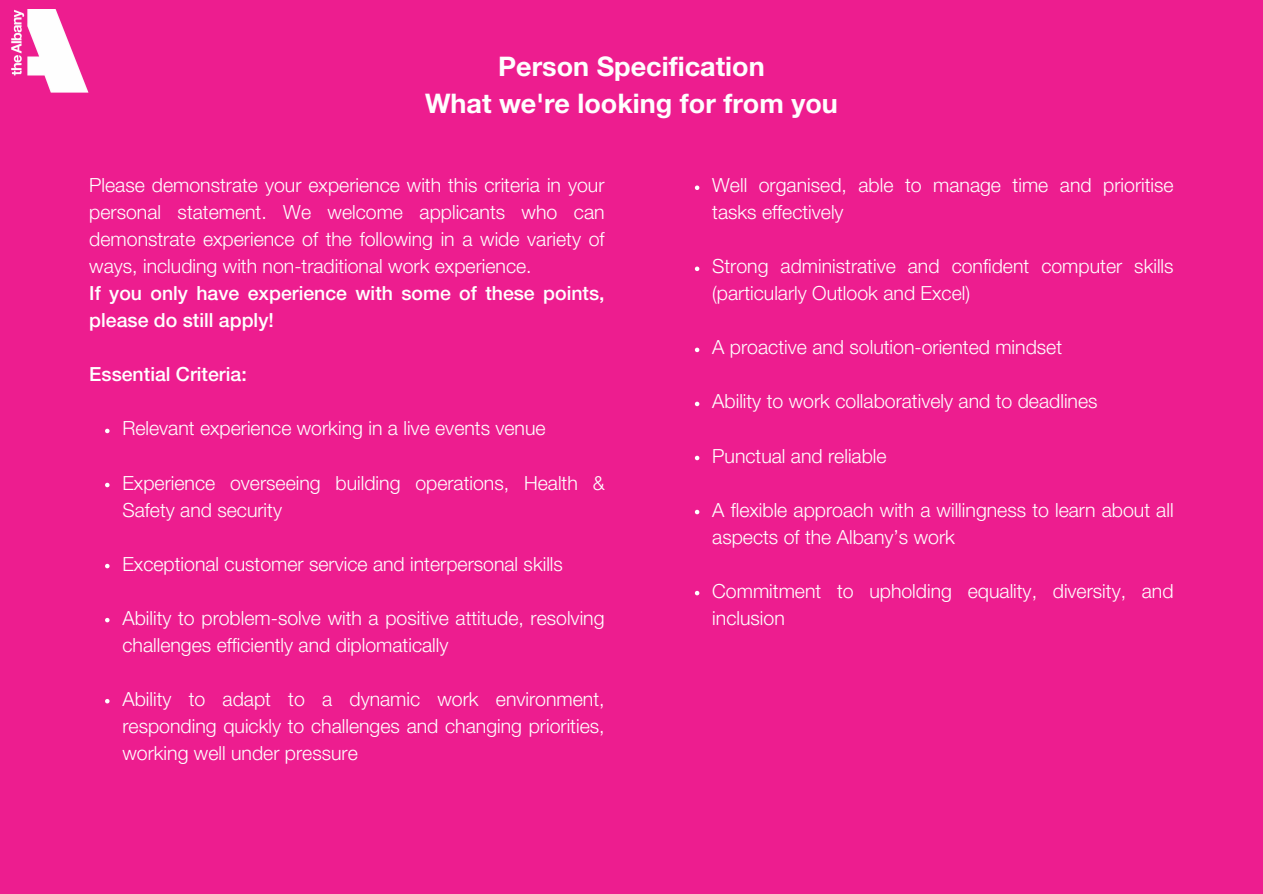
<style>
.page{position:relative;width:1263px;height:894px;background:#fff}
.page>*{position:absolute;margin:0;border:0;box-sizing:border-box;transform-origin:0 0}
.t1{font:700 27px/37.2px "Helvetica Neue LT Std";color:#fefefe;text-align:center}
.t2{font:300 19.5px/27px "Helvetica Neue LT Std";color:#fff}
.t3{font:500 19.5px/27px "Helvetica Neue LT Std";color:#fff}
</style>
<div class="page">
<div style="left:0;top:0;width:1263px;height:893px;background:#ed1d8f"></div>
<svg style="left:695px;top:185px;width:4px;height:5px"></svg>
<svg style="left:695px;top:266px;width:4px;height:5px"></svg>
<svg style="left:695px;top:347px;width:4px;height:5px"></svg>
<svg style="left:695px;top:401px;width:4px;height:5px"></svg>
<svg style="left:695px;top:455px;width:4px;height:5px"></svg>
<svg style="left:695px;top:509px;width:4px;height:5px"></svg>
<svg style="left:695px;top:590px;width:4px;height:5px"></svg>
<svg style="left:105px;top:428px;width:5px;height:5px"></svg>
<svg style="left:105px;top:482px;width:5px;height:5px"></svg>
<svg style="left:105px;top:563px;width:5px;height:5px"></svg>
<svg style="left:105px;top:617px;width:5px;height:5px"></svg>
<svg style="left:105px;top:699px;width:5px;height:4px"></svg>
<img style="left:11px;top:9px;width:78px;height:84px">
<p class="t1" style="left:425px;top:51px;width:414px">Person Specification<br>What we're looking for from you</p>
<p class="t2" style="left:89px;top:174px;width:517px;text-align:justify">Please demonstrate your experience with this criteria in your personal statement. We welcome applicants who can demonstrate experience of the following in a wide variety of ways, including with non-traditional work experience.</p>
<p class="t3" style="left:89px;top:282px;width:517px">If you only have experience with some of these points, please do still apply!</p>
<p class="t3" style="left:89px;top:363px;width:159px">Essential Criteria:</p>
<p class="t2" style="left:122px;top:417px;width:425px">Relevant experience working in a live events venue</p>
<p class="t2" style="left:122px;top:471px;width:484px">Experience overseeing building operations, Health &amp;<br>Safety and security</p>
<p class="t2" style="left:122px;top:552px;width:442px">Exceptional customer service and interpersonal skills</p>
<p class="t2" style="left:122px;top:606px;width:484px">Ability to problem-solve with a positive attitude, resolving challenges efficiently and diplomatically</p>
<p class="t2" style="left:122px;top:687px;width:484px;text-align:justify">Ability to adapt to a dynamic work environment, responding quickly to challenges and changing priorities, working well under pressure</p>
<h1 class="t2" style="left:712px;top:174px;width:463px">Well organised, able to manage time and prioritise tasks effectively</h1>
<p class="t2" style="left:712px;top:255px;width:463px">Strong administrative and confident computer skills (particularly Outlook and Excel)</p>
<p class="t2" style="left:712px;top:336px;width:351px">A proactive and solution-oriented mindset</p>
<h2 class="t2" style="left:712px;top:390px;width:387px">Ability to work collaboratively and to deadlines</h2>
<p class="t2" style="left:712px;top:444px;width:176px">Punctual and reliable</p>
<p class="t2" style="left:712px;top:498px;width:463px">A flexible approach with a willingness to learn about all aspects of the Albany’s work</p>
<p class="t2" style="left:712px;top:579px;width:463px">Commitment to upholding equality, diversity, and inclusion</p>
</div>
